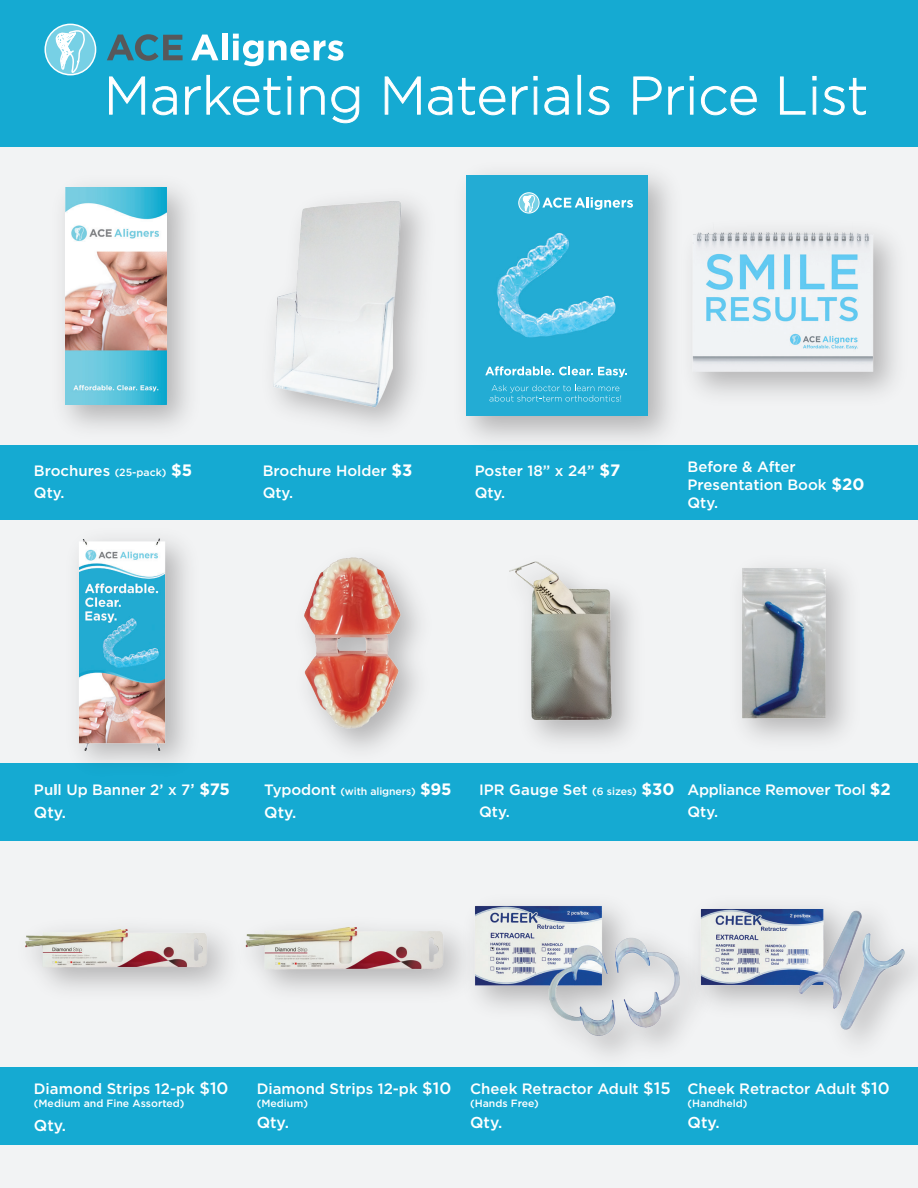
<style>
.page{position:relative;width:918px;height:1188px;background:#fff}
.page>*{position:absolute;margin:0;border:0;box-sizing:border-box;transform-origin:0 0}
.t1{font:500 15.75px "Gotham";color:#fff}
.t2{font:500 15px/22.4px "Gotham";color:#fff}
.t3{font:500 15px/22.2px "Gotham";letter-spacing:-.02em;color:#fff}
.t4{font:500 10.5px "Gotham";color:#fff}
.s1{font-weight:700;font-size:16.5px}
.s2{font-size:10.5px}
.s3{font-size:15.75px}
.s4{font-size:15px}
.s5{font-size:16.5px}
</style>
<div class="page">
<div style="left:0;top:140px;width:918px;height:1048px;background:#f2f3f4"></div>
<div style="left:0;top:1068px;width:918px;height:77px;background:#15aad2"></div>
<div style="left:0;top:763px;width:918px;height:77px;background:#15aad2"></div>
<div style="left:0;top:446px;width:918px;height:74px;background:#15aad2"></div>
<div style="left:1px;top:0;width:917px;height:146px;background:#15aad2"></div>
<svg style="left:107px;top:34px;width:76px;height:27px"></svg>
<svg style="left:191px;top:35px;width:27px;height:25px"></svg>
<div style="left:222px;top:34px;width:6px;height:26px;background:#fff"></div>
<svg style="left:233px;top:34px;width:110px;height:32px"></svg>
<svg style="left:44px;top:24px;width:52px;height:51px"></svg>
<svg style="left:0;top:28px;width:100px;height:119px"></svg>
<img style="left:43px;top:187px;width:167px;height:259px">
<img style="left:65px;top:188px;width:101px;height:216px">
<img style="left:692px;top:224px;width:191px;height:158px">
<img style="left:445px;top:173px;width:247px;height:273px">
<img style="left:467px;top:175px;width:180px;height:241px">
<svg style="left:542px;top:197px;width:91px;height:13px"></svg>
<svg style="left:519px;top:193px;width:20px;height:20px"></svg>
<svg style="left:521px;top:194px;width:14px;height:20px"></svg>
<svg style="left:485px;top:366px;width:142px;height:11px"></svg>
<svg style="left:490px;top:385px;width:132px;height:17px;background:#3bb5d8"></svg>
<svg style="left:109px;top:76px;width:36px;height:39px"></svg>
<svg style="left:152px;top:86px;width:25px;height:30px"></svg>
<svg style="left:185px;top:75px;width:96px;height:41px"></svg>
<div style="left:288px;top:87px;width:3px;height:28px;background:#fff;border:1px solid #fff"></div>
<svg style="left:287px;top:76px;width:4px;height:4px"></svg>
<svg style="left:300px;top:86px;width:25px;height:29px"></svg>
<svg style="left:331px;top:86px;width:28px;height:38px"></svg>
<svg style="left:384px;top:76px;width:37px;height:39px"></svg>
<svg style="left:428px;top:78px;width:78px;height:38px"></svg>
<svg style="left:512px;top:86px;width:16px;height:29px"></svg>
<div style="left:534px;top:87px;width:3px;height:28px;background:#fff;border:1px solid #fff"></div>
<svg style="left:534px;top:76px;width:4px;height:4px"></svg>
<svg style="left:544px;top:86px;width:25px;height:30px"></svg>
<hr style="left:578px;top:75px;width:3px;height:40px;background:#fff">
<svg style="left:588px;top:86px;width:22px;height:29px"></svg>
<svg style="left:633px;top:76px;width:29px;height:39px"></svg>
<svg style="left:668px;top:86px;width:16px;height:29px"></svg>
<hr style="left:690px;top:87px;width:3px;height:28px;background:#fff">
<svg style="left:690px;top:76px;width:4px;height:4px"></svg>
<svg style="left:701px;top:86px;width:56px;height:30px"></svg>
<svg style="left:780px;top:76px;width:26px;height:39px"></svg>
<div style="left:813px;top:87px;width:3px;height:28px;background:#fff;border:1px solid #fff"></div>
<svg style="left:812px;top:76px;width:4px;height:4px"></svg>
<svg style="left:823px;top:78px;width:43px;height:37px"></svg>
<img style="left:301px;top:553px;width:111px;height:187px">
<img style="left:509px;top:561px;width:120px;height:172px">
<img style="left:737px;top:564px;width:98px;height:162px">
<img style="left:71px;top:535px;width:105px;height:224px">
<img style="left:25px;top:922px;width:192px;height:56px">
<img style="left:240px;top:927px;width:213px;height:53px">
<img style="left:454px;top:937px;width:225px;height:131px">
<img style="left:468px;top:905px;width:211px;height:143px">
<img style="left:679px;top:959px;width:239px;height:109px">
<img style="left:690px;top:907px;width:223px;height:131px">
<img style="left:251px;top:202px;width:194px;height:244px">
<img style="left:269px;top:200px;width:136px;height:212px">
<p class="t2" style="left:263px;top:459px;width:151px">Brochure Holder <span class="s1">$3<br></span>Qty.</p>
<p class="t2" style="left:688px;top:457px;width:178px;line-height:18.5px">Before &amp; After<br>Presentation Book <span class="s1">$20<br></span>Qty.</p>
<p class="t2" style="left:34px;top:459px;width:160px">Brochures <span class="s2">(25-pack)</span> <span class="s1">$5<br></span>Qty.</p>
<p class="t2" style="left:475px;top:459px;width:147px">Poster 18” x 24” <span class="s1">$7<br></span>Qty.</p>
<p class="t2" style="left:34px;top:778px;width:198px">Pull Up Banner 2’ x 7<span class="s3">’</span> <span class="s1">$75</span></p>
<p class="t1" style="left:34px;top:803px;width:34px">Qty.</p>
<p class="t4" style="left:264px;top:785px;width:189px"><span class="s4">Typodont</span> (with aligners) <span class="s1">$95</span></p>
<p class="t1" style="left:264px;top:803px;width:34px">Qty.</p>
<p class="t2" style="left:479px;top:778px;width:197px">IPR Gauge Set <span class="s2">(6 sizes)</span> <span class="s1">$30<br></span>Qty.</p>
<p class="t3" style="left:688px;top:778px;width:205px">Appliance Remover Tool <span class="s1">$2<br></span>Qty.</p>
<p class="t2" style="left:34px;top:1077px;width:196px">Diamond Strips 12-pk <span class="s5">$10</span></p>
<p class="t4" style="left:34px;top:1097px;width:152px">(Medium and Fine Assorted)</p>
<p class="t1" style="left:34px;top:1117px;width:34px">Qty.</p>
<p class="t2" style="left:257px;top:1077px;width:196px">Diamond Strips 12-pk <span class="s5">$10</span></p>
<p class="t4" style="left:257px;top:1097px;width:53px">(Medium)</p>
<p class="t1" style="left:257px;top:1114px;width:34px">Qty.</p>
<p class="t2" style="left:470px;top:1077px;width:202px">Cheek Retractor Adult <span class="s5">$15</span></p>
<p class="t4" style="left:470px;top:1097px;width:70px">(Hands Free)</p>
<p class="t1" style="left:470px;top:1114px;width:34px">Qty.</p>
<p class="t2" style="left:688px;top:1077px;width:204px">Cheek Retractor Adult <span class="s5">$10</span></p>
<p class="t4" style="left:688px;top:1097px;width:61px">(Handheld)</p>
<p class="t1" style="left:688px;top:1114px;width:34px">Qty.</p>
</div>
